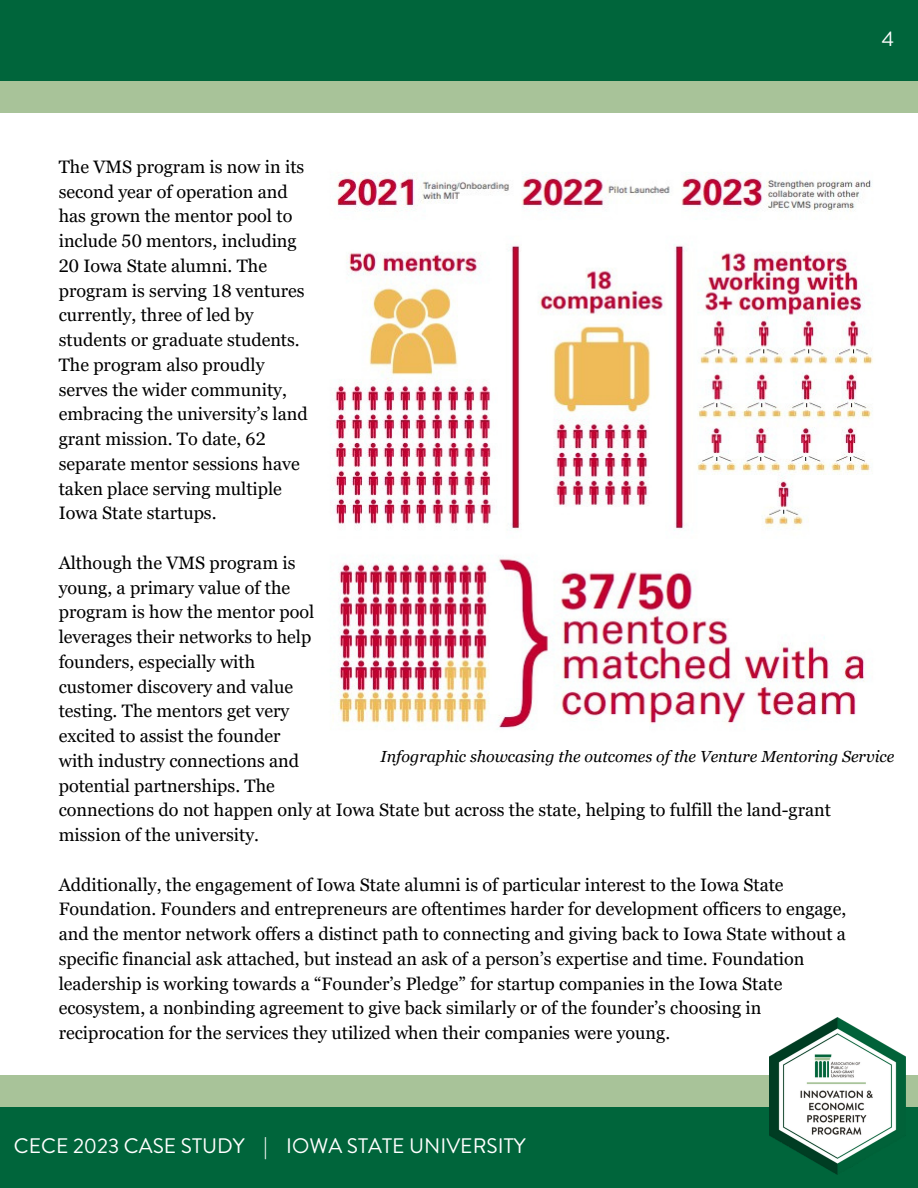
<style>
.page{position:relative;width:918px;height:1188px;background:#fff}
.page>*{position:absolute;margin:0;border:0;box-sizing:border-box;transform-origin:0 0}
.t1{font:21px "Brandon Grotesque";color:#fff}
.t2{font:18px/24.8px "Georgia Pro";color:#000}
.t3{font:italic 16.05px "Georgia Pro";color:#000}
</style>
<div class="page">
<div style="left:0;top:1076px;width:918px;height:31px;background:#a8c399"></div>
<div style="left:0;top:1107px;width:918px;height:81px;background:#00653b"></div>
<div style="left:0;top:0;width:918px;height:81px;background:#00653b"></div>
<div style="left:0;top:81px;width:918px;height:31px;background:#a8c399"></div>
<img style="left:770px;top:1017px;width:136px;height:158px">
<img style="left:330px;top:172px;width:543px;height:558px">
<p class="t1" style="left:882px;top:24px;width:14px">4</p>
<p class="t2" style="left:59px;top:154px;width:250px">The VMS program is now in its second year of operation and has grown the mentor pool to include 50 mentors, including<br>20 Iowa State alumni. The program is serving 18 ventures currently, three of led by students or graduate students.<br>The program also proudly serves the wider community, embracing the university’s land grant mission. To date, 62 separate mentor sessions have taken place serving multiple<br>Iowa State startups.</p>
<p class="t2" style="left:59px;top:550px;width:257px">Although the VMS program is young, a primary value of the program is how the mentor pool leverages their networks to help founders, especially with customer discovery and value testing. The mentors get very excited to assist the founder with industry connections and potential partnerships. The</p>
<p class="t3" style="left:381px;top:747px;width:515px">Infographic showcasing the outcomes of the Venture Mentoring Service</p>
<p class="t2" style="left:59px;top:798px;width:774px">connections do not happen only at Iowa State but across the state, helping to fulfill the land-grant mission of the university.</p>
<p class="t2" style="left:59px;top:872px;width:789px">Additionally, the engagement of Iowa State alumni is of particular interest to the Iowa State Foundation. Founders and entrepreneurs are oftentimes harder for development officers to engage, and the mentor network offers a distinct path to connecting and giving back to Iowa State without a specific financial ask attached, but instead an ask of a person’s expertise and time. Foundation leadership is working towards a “Founder’s Pledge” for startup companies in the Iowa State ecosystem, a nonbinding agreement to give back similarly or of the founder’s choosing in reciprocation for the services they utilized when their companies were young.</p>
<p class="t1" style="left:14px;top:1131px;width:513px">CECE 2023 CASE STUDY | IOWA STATE UNIVERSITY</p>
</div>
